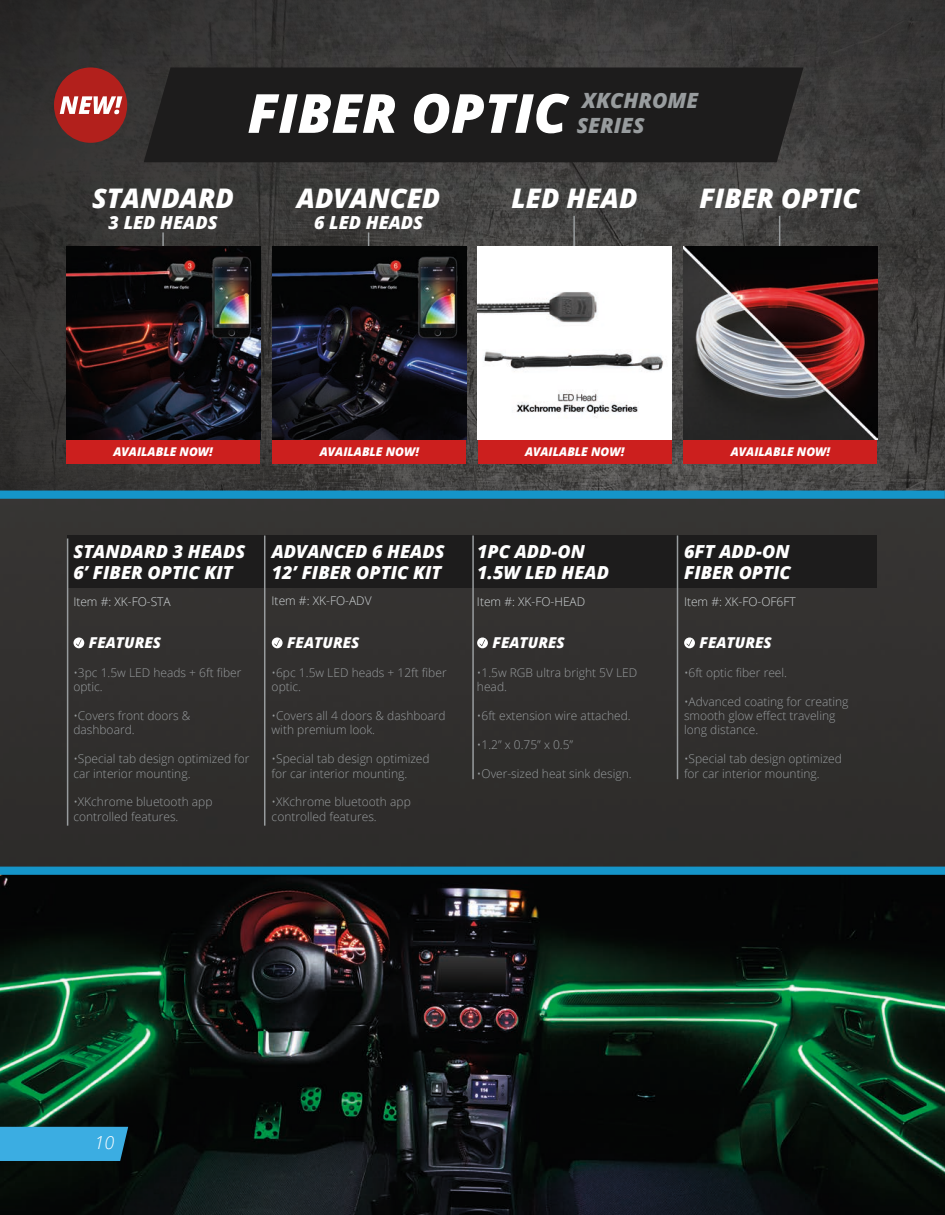
<style>
.page{position:relative;width:945px;height:1215px;background:#fff}
.page>*{position:absolute;margin:0;border:0;box-sizing:border-box;transform-origin:0 0}
.t1{font:italic 800 54px "Open Sans";color:#fff}
.t2{font:italic 800 27px "Open Sans";color:#fff}
.t3{font:italic 800 21px "Open Sans";color:#989c9e}
.t4{font:italic 800 18px/21.6px "Open Sans";color:#fff}
.t5{font:italic 300 18px "Open Sans";color:#fff}
.t6{font:italic 800 15px "Open Sans";color:#fff}
.t7{font:300 12px/14.4px "Open Sans";color:#989c9e}
.t8{font:300 12px "Open Sans";color:#d1d6d8}
.t9{font:italic 800 12px "Open Sans";color:#fff}
</style>
<div class="page">
<div style="left:0;top:499px;width:945px;height:368px;background:#312f2e"></div>
<img style="left:0;top:0;width:945px;height:491px">
<div style="left:67px;top:536px;width:810px;height:52px;background:#1d1c1c"></div>
<div style="left:144px;top:68px;width:660px;height:94px;background:#1d1c1c"></div>
<div style="left:0;top:491px;width:945px;height:8px;background:#1595c9"></div>
<hr style="left:162px;top:232px;width:2px;height:117px;background:#989c9e">
<hr style="left:368px;top:232px;width:1px;height:117px;background:#989c9e">
<hr style="left:573px;top:216px;width:2px;height:133px;background:#989c9e">
<hr style="left:779px;top:216px;width:1px;height:133px;background:#989c9e">
<div style="left:66px;top:439px;width:194px;height:25px;background:#cc1f1e"></div>
<div style="left:272px;top:439px;width:194px;height:25px;background:#cc1f1e"></div>
<div style="left:478px;top:439px;width:194px;height:25px;background:#cc1f1e"></div>
<div style="left:683px;top:439px;width:194px;height:25px;background:#cc1f1e"></div>
<img style="left:272px;top:246px;width:194px;height:194px">
<img style="left:66px;top:246px;width:194px;height:194px">
<img style="left:683px;top:246px;width:194px;height:194px">
<img style="left:478px;top:246px;width:194px;height:194px">
<hr style="left:264px;top:536px;width:1px;height:290px;background:#989c9e">
<hr style="left:67px;top:538px;width:1px;height:288px;background:#989c9e">
<hr style="left:472px;top:536px;width:2px;height:243px;background:#989c9e">
<hr style="left:677px;top:536px;width:1px;height:243px;background:#989c9e">
<svg style="left:73px;top:638px;width:11px;height:10px"></svg>
<svg style="left:272px;top:638px;width:11px;height:10px"></svg>
<svg style="left:477px;top:638px;width:11px;height:10px"></svg>
<svg style="left:684px;top:638px;width:11px;height:10px"></svg>
<img style="left:0;top:875px;width:945px;height:340px">
<div style="left:0;top:867px;width:945px;height:8px;background:#1595c9"></div>
<div style="left:0;top:1127px;width:128px;height:34px;background:#3bade2"></div>
<div style="left:54px;top:67px;width:73px;height:76px;background:#b2201c;border-radius:50%"></div>
<svg style="left:60px;top:96px;width:62px;height:18px"></svg>
<p class="t1" style="left:248px;top:72px;width:322px">FIBER OPTIC</p>
<p class="t3" style="left:582px;top:84px;width:118px">XKCHROME</p>
<p class="t3" style="left:577px;top:109px;width:69px">SERIES</p>
<p class="t2" style="left:92px;top:178px;width:144px">STANDARD</p>
<p class="t4" style="left:109px;top:211px;width:111px">3 LED HEADS</p>
<p class="t2" style="left:297px;top:178px;width:145px">ADVANCED</p>
<p class="t4" style="left:314px;top:211px;width:111px">6 LED HEADS</p>
<p class="t2" style="left:512px;top:178px;width:128px">LED HEAD</p>
<p class="t2" style="left:699px;top:178px;width:162px">FIBER OPTIC</p>
<p class="t9" style="left:113px;top:442px;width:101px">AVAILABLE NOW!</p>
<p class="t9" style="left:320px;top:442px;width:101px">AVAILABLE NOW!</p>
<p class="t9" style="left:525px;top:442px;width:101px">AVAILABLE NOW!</p>
<p class="t9" style="left:731px;top:442px;width:101px">AVAILABLE NOW!</p>
<p class="t4" style="left:73px;top:539px;width:173px">STANDARD 3 HEADS<br>6’ FIBER OPTIC KIT</p>
<p class="t8" style="left:73px;top:593px;width:99px">Item #: XK-FO-STA</p>
<p class="t6" style="left:89px;top:631px;width:74px">FEATURES</p>
<p class="t7" style="left:73px;top:665px;width:170px">•3pc 1.5w LED heads + 6ft fiber optic.</p>
<p class="t7" style="left:73px;top:708px;width:119px">•Covers front doors &amp; dashboard.</p>
<p class="t7" style="left:73px;top:751px;width:178px">•Special tab design optimized for car interior mounting.</p>
<p class="t7" style="left:73px;top:795px;width:141px">•XKchrome bluetooth app controlled features.</p>
<p class="t4" style="left:272px;top:540px;width:174px;line-height:21px">ADVANCED 6 HEADS<br>12’ FIBER OPTIC KIT</p>
<p class="t8" style="left:272px;top:593px;width:102px">Item #: XK-FO-ADV</p>
<p class="t6" style="left:287px;top:631px;width:74px">FEATURES</p>
<p class="t7" style="left:272px;top:665px;width:177px">•6pc 1.5w LED heads + 12ft fiber optic.</p>
<p class="t7" style="left:272px;top:708px;width:176px">•Covers all 4 doors &amp; dashboard with premium look.</p>
<p class="t7" style="left:272px;top:751px;width:160px">•Special tab design optimized for car interior mounting.</p>
<p class="t7" style="left:272px;top:795px;width:141px">•XKchrome bluetooth app controlled features.</p>
<p class="t4" style="left:477px;top:539px;width:133px">1PC ADD-ON<br>1.5W LED HEAD</p>
<p class="t8" style="left:477px;top:593px;width:110px">Item #: XK-FO-HEAD</p>
<p class="t6" style="left:492px;top:631px;width:74px">FEATURES</p>
<p class="t7" style="left:477px;top:665px;width:162px">•1.5w RGB ultra bright 5V LED head.</p>
<p class="t7" style="left:477px;top:708px;width:155px">•6ft extension wire attached.</p>
<p class="t7" style="left:477px;top:737px;width:98px">•1.2” x 0.75” x 0.5”</p>
<p class="t7" style="left:477px;top:766px;width:156px">•Over-sized heat sink design.</p>
<p class="t4" style="left:684px;top:539px;width:108px">6FT ADD-ON<br>FIBER OPTIC</p>
<p class="t8" style="left:684px;top:593px;width:113px">Item #: XK-FO-OF6FT</p>
<p class="t6" style="left:699px;top:631px;width:74px">FEATURES</p>
<p class="t7" style="left:684px;top:665px;width:105px">•6ft optic fiber reel.</p>
<p class="t7" style="left:684px;top:694px;width:166px">•Advanced coating for creating smooth glow effect traveling long distance.</p>
<p class="t7" style="left:684px;top:751px;width:160px">•Special tab design optimized for car interior mounting.</p>
<p class="t5" style="left:94px;top:1131px;width:21px">10</p>
</div>
